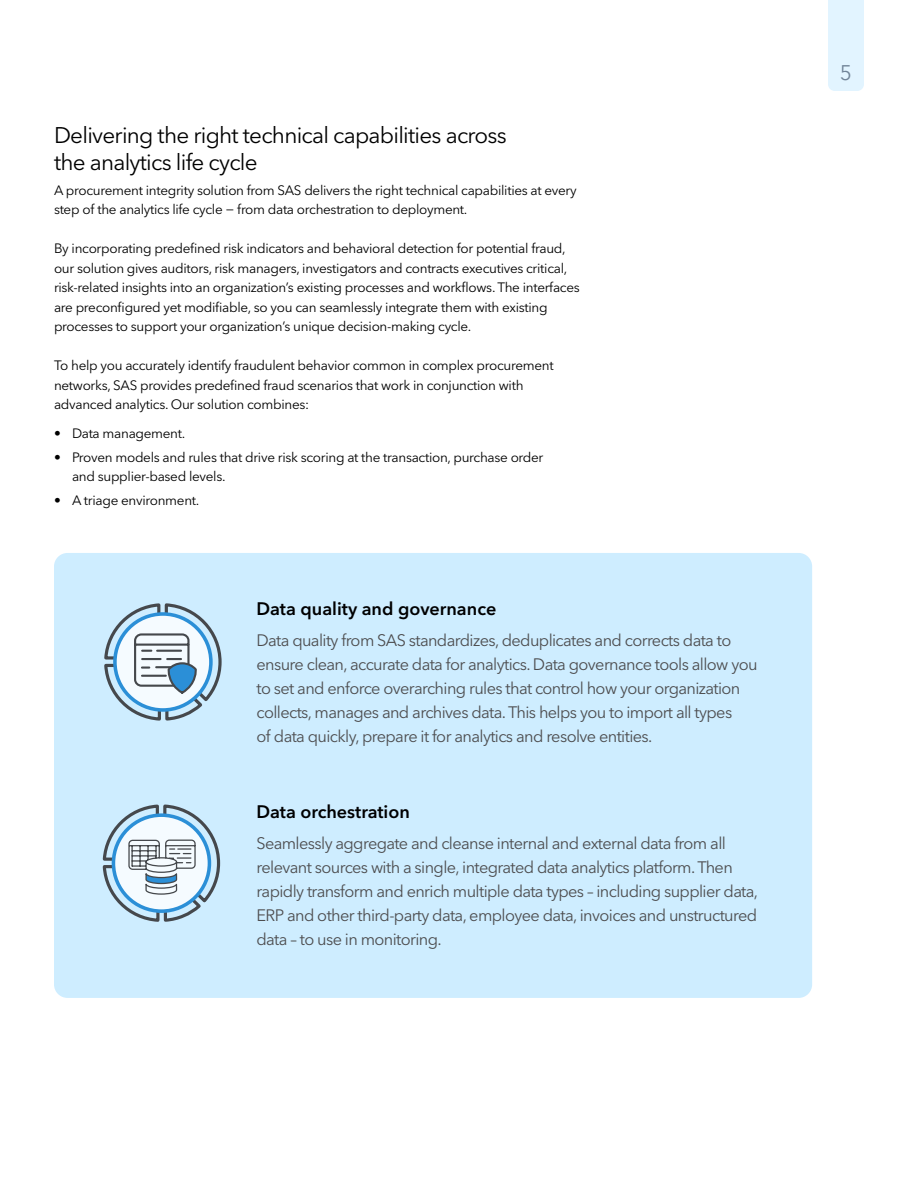
<style>
.page{position:relative;width:918px;height:1188px;background:#fff}
.page>*{position:absolute;margin:0;border:0;box-sizing:border-box;transform-origin:0 0}
.Subhead-1{font:22.5px/27px "Avenir Next W1 G";letter-spacing:-.035em;color:#000}
.t1{font:21px "Avenir Next W1 G";color:#718498}
.StoryinStory_-_Heade{font:600 18px "Avenir Next W1 G";color:#000}
.StoryinStory_-_body{font:16.5px/24px "Avenir Next W1 G";letter-spacing:-.04em;color:#4d4d4f}
.Body{font:13.5px/19.5px "Avenir Next W1 G";letter-spacing:-.02em;color:#000}
.Body_Before_bullet{font:13.5px/19.5px "Avenir Next W1 G";letter-spacing:-.02em;color:#000}
</style>
<div class="page">
<div style="left:54px;top:553px;width:758px;height:445px;background:#ceedff;border-radius:14px"></div>
<div style="left:828px;top:0;width:36px;height:91px;background:#e2f4ff"></div>
<svg style="left:104px;top:603px;width:118px;height:118px"></svg>
<svg style="left:103px;top:804px;width:117px;height:118px"></svg>
<h2 class="Subhead-1" style="left:54px;top:122px;width:454px">Delivering the right technical capabilities across the analytics life cycle</h2>
<p class="Body" style="left:54px;top:180px;width:524px">A procurement integrity solution from SAS delivers the right technical capabilities at every step of the analytics life cycle − from data orchestration to deployment.</p>
<p class="Body" style="left:54px;top:239px;width:527px">By incorporating predefined risk indicators and behavioral detection for potential fraud, our solution gives auditors, risk managers, investigators and contracts executives critical, risk-related insights into an organization’s existing processes and workflows. The interfaces are preconfigured yet modifiable, so you can seamlessly integrate them with existing processes to support your organization’s unique decision-making cycle.</p>
<p class="Body_Before_bullet" style="left:54px;top:356px;width:501px">To help you accurately identify fraudulent behavior common in complex procurement networks, SAS provides predefined fraud scenarios that work in conjunction with advanced analytics. Our solution combines:</p>
<p class="Body" style="left:54px;top:423px;width:133px">• Data management.</p>
<p class="Body" style="left:72px;top:447px;width:473px;text-indent:-18px">• Proven models and rules that drive risk scoring at the transaction, purchase order and supplier-based levels.</p>
<p class="Body" style="left:54px;top:491px;width:147px">• A triage environment.</p>
<h2 class="StoryinStory_-_Heade" style="left:256px;top:598px;width:241px">Data quality and governance</h2>
<p class="StoryinStory_-_body" style="left:256px;top:628px;width:503px">Data quality from SAS standardizes, deduplicates and corrects data to ensure clean, accurate data for analytics. Data governance tools allow you to set and enforce overarching rules that control how your organization collects, manages and archives data. This helps you to import all types<br>of data quickly, prepare it for analytics and resolve entities.</p>
<h2 class="StoryinStory_-_Heade" style="left:256px;top:801px;width:155px">Data orchestration</h2>
<p class="StoryinStory_-_body" style="left:256px;top:831px;width:503px">Seamlessly aggregate and cleanse internal and external data from all relevant sources with a single, integrated data analytics platform. Then rapidly transform and enrich multiple data types – including supplier data, ERP and other third-party data, employee data, invoices and unstructured data – to use in monitoring.</p>
<h2 class="t1" style="left:840px;top:60px;width:14px">5</h2>
</div>
